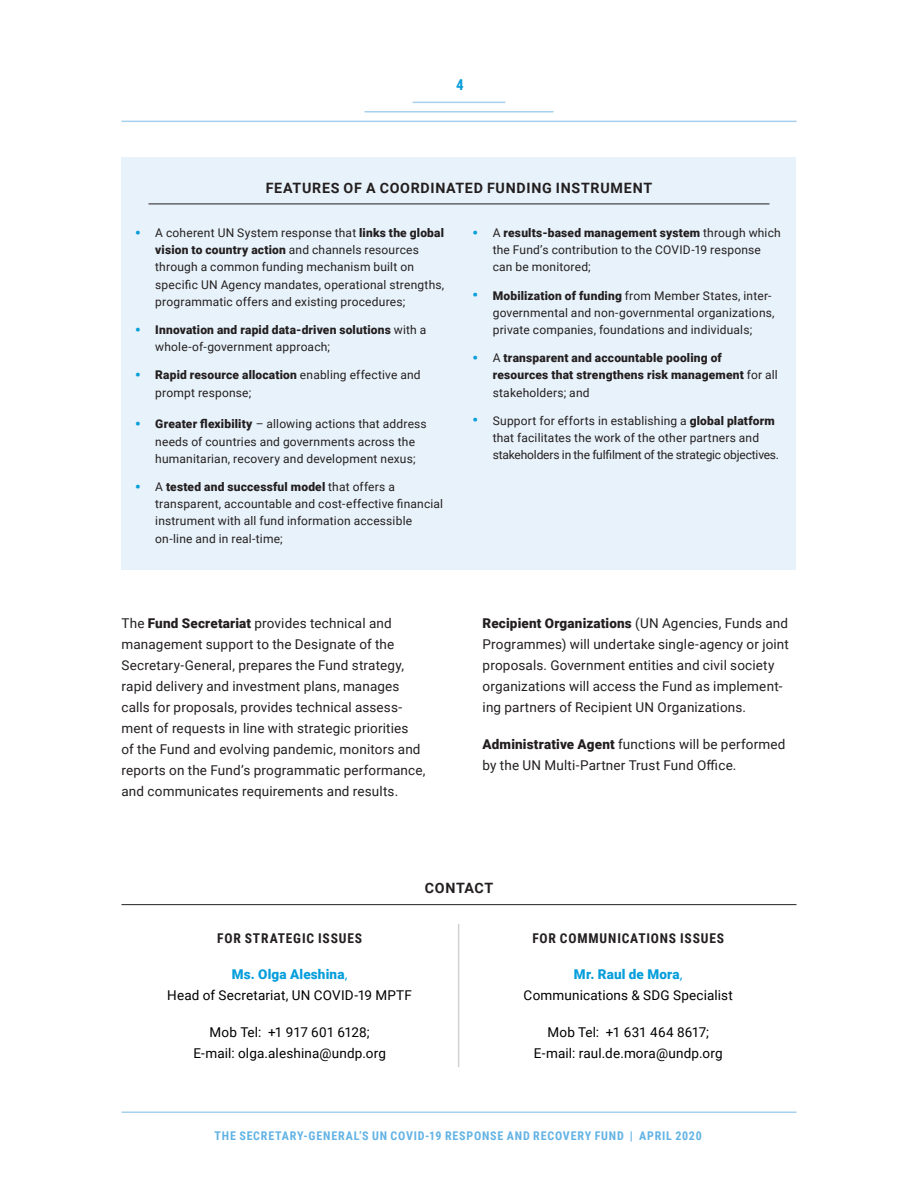
<style>
.page{position:relative;width:918px;height:1188px;background:#fff}
.page>*{position:absolute;margin:0;border:0;box-sizing:border-box;transform-origin:0 0}
.t1{font:700 15px "Roboto Condensed";color:#069edb}
.bh1{font:700 14.25px "Roboto";letter-spacing:.05em;color:#231f20}
.H3_with_line_under{font:700 14.25px "Roboto";letter-spacing:.045em;color:#231f20}
.TX_ragged_lines{font:13.5px/21px "Roboto";letter-spacing:.01em;color:#231f20}
.contact_section_TX{font:13.5px/21px "Roboto";letter-spacing:.01em;color:#000;text-align:center}
.t2{font:700 13.5px "Roboto Condensed";letter-spacing:.06em;color:#231f20}
.t3{font:12px/17.2px "Roboto";letter-spacing:.015em;color:#231f20}
.t4{font:900 12px/17.2px "Roboto";letter-spacing:.015em;color:#231f20}
.t5{font:700 12px "Roboto Condensed";letter-spacing:.07em;color:#63b3e4}
.s1{font-weight:900;font-size:15px;color:#069edb}
.s2{font-weight:900}
.s3{font-size:15px;color:#069edb}
.s4{font-weight:400}
.s5{font-weight:900;color:#069edb}
.s6{color:#069edb}
</style>
<div class="page">
<hr style="left:122px;top:1112px;width:674px;height:1px;background:#a6d0ee">
<hr style="left:122px;top:121px;width:674px;height:1px;background:#a6d0ee">
<hr style="left:413px;top:102px;width:92px;height:1px;background:#a6d0ee">
<hr style="left:364px;top:111px;width:190px;height:1px;background:#a6d0ee">
<hr style="left:122px;top:904px;width:674px;height:1px;background:#231f20">
<div style="left:122px;top:158px;width:674px;height:412px;background:#e8f2fa"></div>
<hr style="left:148px;top:204px;width:622px;height:1px;background:#231f20">
<hr style="left:458px;top:924px;width:1px;height:143px;background:#d1d2d4">
<p class="t1" style="left:456px;top:74px;width:9px">4</p>
<p class="bh1" style="left:266px;top:178px;width:388px">FEATURES OF A COORDINATED FUNDING INSTRUMENT</p>
<p class="t3" style="left:155px;top:224px;width:291px;text-indent:-20px"><span class="s1">•</span> A coherent UN System response that <span class="s2">links the global vision to country action</span> and channels resources through a common funding mechanism built on specific UN Agency mandates, operational strengths, programmatic offers and existing procedures;</p>
<p class="t4" style="left:155px;top:321px;width:273px;text-indent:-20px"><span class="s3">•</span> Innovation and rapid data-driven solutions <span class="s4">with a whole-of-government approach;</span></p>
<p class="t3" style="left:155px;top:366px;width:267px;text-indent:-20px"><span class="s1">•</span> <span class="s2">Rapid resource allocation</span> enabling effective and prompt response;</p>
<p class="t3" style="left:155px;top:415px;width:273px;text-indent:-20px"><span class="s1">•</span> <span class="s2">Greater flexibility</span> – allowing actions that address needs of countries and governments across the humanitarian, recovery and development nexus;</p>
<p class="t3" style="left:155px;top:478px;width:289px;text-indent:-20px"><span class="s1">•</span> A <span class="s2">tested and successful model</span> that offers a transparent, accountable and cost-effective financial instrument with all fund information accessible on-line and in real-time;</p>
<p class="t3" style="left:493px;top:224px;width:290px;text-indent:-20px"><span class="s1">•</span> A <span class="s2">results-based management system</span> through which the Fund’s contribution to the COVID-19 response can be monitored;</p>
<p class="t3" style="left:493px;top:286px;width:283px;text-indent:-20px"><span class="s1">•</span> <span class="s2">Mobilization of funding</span> from Member States, inter&shy;governmental and non-governmental organizations, private companies, foundations and individuals;</p>
<p class="t4" style="left:493px;top:349px;width:287px;text-indent:-20px"><span class="s3">•</span> <span class="s4">A</span> transparent and accountable pooling of resources that strengthens risk management <span class="s4">for all stakeholders; and</span></p>
<p class="t3" style="left:493px;top:411px;width:288px;text-indent:-20px"><span class="s1">•</span> Support for efforts in establishing a <span class="s2">global platform </span>that facilitates the work of the other partners and stakeholders in the fulfilment of the strategic objectives.</p>
<p class="TX_ragged_lines" style="left:122px;top:612px;width:306px">The <span class="s2">Fund Secretariat</span> provides technical and management support to the Designate of the Secretary-General, prepares the Fund strategy, rapid delivery and investment plans, manages calls for proposals, provides technical assess&shy;ment of requests in line with strategic priorities<br>of the Fund and evolving pandemic, monitors and reports on the Fund’s programmatic performance, and communicates requirements and results.</p>
<p class="TX_ragged_lines" style="left:483px;top:612px;width:308px"><span class="s2">Recipient Organizations</span> (UN Agencies, Funds and Programmes) will undertake single-agency or joint proposals. Government entities and civil society organizations will access the Fund as implement&shy;ing partners of Recipient UN Organizations.</p>
<p class="TX_ragged_lines" style="left:483px;top:734px;width:304px"><span class="s2">Administrative Agent</span> functions will be performed by the UN Multi-Partner Trust Fund Office.</p>
<p class="H3_with_line_under" style="left:425px;top:878px;width:70px">CONTACT</p>
<h4 class="t2" style="left:217px;top:929px;width:146px">FOR STRATEGIC ISSUES</h4>
<p class="contact_section_TX" style="left:167px;top:963px;width:246px"><span class="s5">Ms. Olga Aleshina</span><span class="s6">,<br></span>Head of Secretariat, UN COVID-19 MPTF</p>
<p class="contact_section_TX" style="left:193px;top:1021px;width:194px">Mob Tel: +1 917 601 6128;<br>E-mail: olga.aleshina@undp.org</p>
<h4 class="t2" style="left:532px;top:929px;width:193px">FOR COMMUNICATIONS ISSUES</h4>
<p class="contact_section_TX" style="left:524px;top:963px;width:211px"><span class="s5">Mr. Raul de Mora</span><span class="s6">,<br></span>Communications &amp; SDG Specialist</p>
<p class="contact_section_TX" style="left:534px;top:1021px;width:190px">Mob Tel: +1 631 464 8617;<br>E-mail: raul.de.mora@undp.org</p>
<p class="t5" style="left:215px;top:1127px;width:489px">THE SECRETARY-GENERAL’S UN COVID-19 RESPONSE AND RECOVERY FUND | APRIL 2020</p>
</div>
